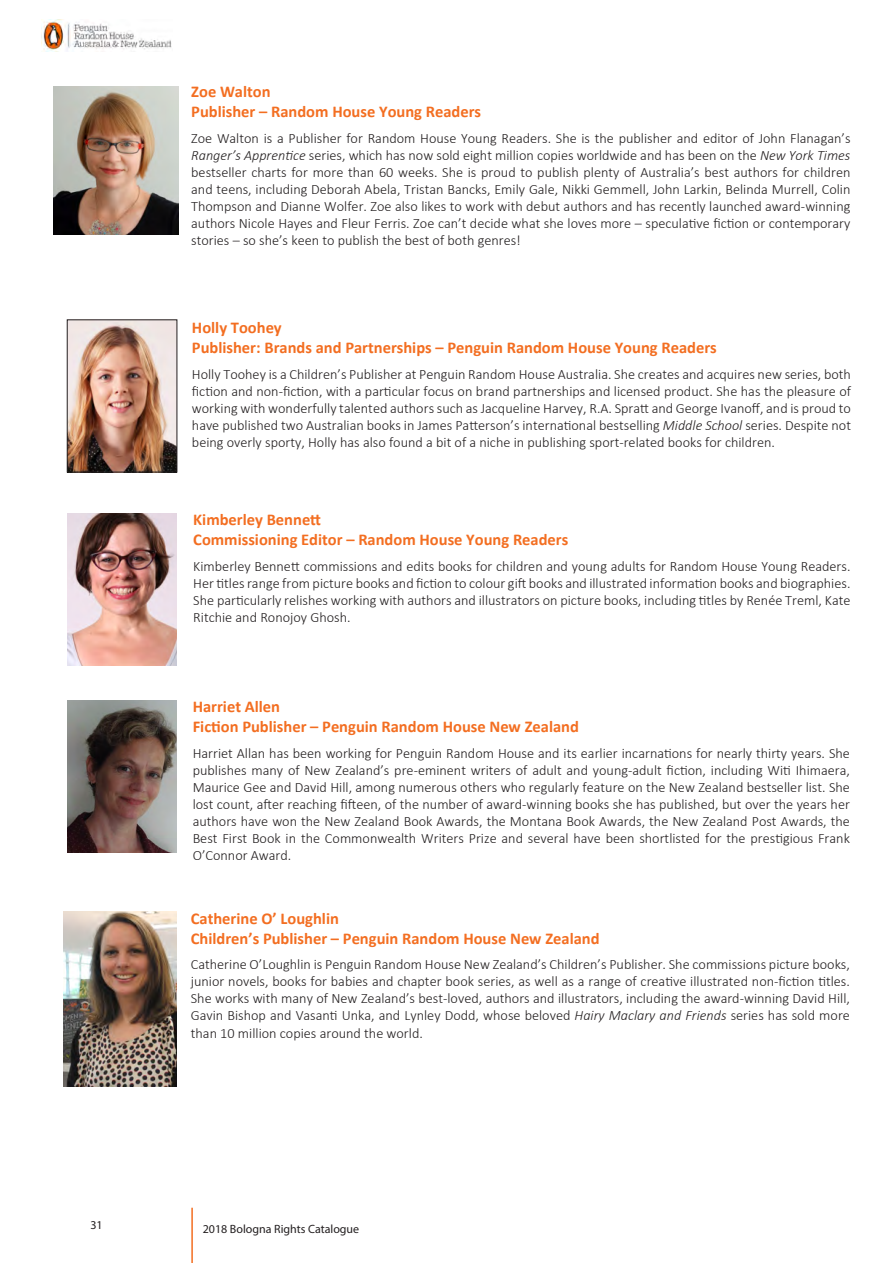
<style>
.page{position:relative;width:893px;height:1263px;background:#fff}
.page>*{position:absolute;margin:0;border:0;box-sizing:border-box;transform-origin:0 0}
.t1{font:700 16.5px "Calibri";color:#f36e21}
.t2{font:300 14.25px/17.1px "Calibri";color:#231f20;text-align:justify}
.t3{font:12px "Myriad Pro";color:#231f20}
.s1{font-style:italic}
</style>
<div class="page">
<img style="left:42px;top:19px;width:130px;height:32px">
<hr style="left:191px;top:1208px;width:2px;height:55px;background:#f36e21">
<img style="left:54px;top:86px;width:124px;height:148px">
<img style="left:69px;top:322px;width:106px;height:148px">
<div style="left:67px;top:320px;width:110px;height:152px;border:1px solid #231f20"></div>
<img style="left:68px;top:513px;width:109px;height:153px">
<img style="left:67px;top:700px;width:109px;height:152px">
<img style="left:63px;top:911px;width:114px;height:175px">
<p class="t1" style="left:191px;top:80px;width:81px">Zoe Walton</p>
<p class="t1" style="left:191px;top:100px;width:291px">Publisher – Random House Young Readers</p>
<p class="t2" style="left:191px;top:129px;width:661px">Zoe Walton is a Publisher for Random House Young Readers. She is the publisher and editor of John Flanagan’s <span class="s1">Ranger’s Apprentice</span> series, which has now sold eight million copies worldwide and has been on the <span class="s1">New York Times </span>bestseller charts for more than 60 weeks. She is proud to publish plenty of Australia’s best authors for children and teens, including Deborah Abela, Tristan Bancks, Emily Gale, Nikki Gemmell, John Larkin, Belinda Murrell, Colin Thompson and Dianne Wolfer. Zoe also likes to work with debut authors and has recently launched award-winning authors Nicole Hayes and Fleur Ferris. Zoe can’t decide what she loves more – speculative fiction or contemporary stories – so she’s keen to publish the best of both genres!</p>
<p class="t1" style="left:192px;top:316px;width:91px">Holly Toohey</p>
<p class="t1" style="left:192px;top:336px;width:526px">Publisher: Brands and Partnerships – Penguin Random House Young Readers</p>
<p class="t2" style="left:192px;top:365px;width:661px">Holly Toohey is a Children’s Publisher at Penguin Random House Australia. She creates and acquires new series, both fiction and non-fiction, with a particular focus on brand partnerships and licensed product. She has the pleasure of working with wonderfully talented authors such as Jacqueline Harvey, R.A. Spratt and George Ivanoff, and is proud to have published two Australian books in James Patterson’s international bestselling <span class="s1">Middle School</span> series. Despite not being overly sporty, Holly has also found a bit of a niche in publishing sport-related books for children.</p>
<p class="t1" style="left:193px;top:508px;width:129px">Kimberley Bennett</p>
<p class="t1" style="left:193px;top:528px;width:377px">Commissioning Editor – Random House Young Readers</p>
<p class="t2" style="left:193px;top:557px;width:659px">Kimberley Bennett commissions and edits books for children and young adults for Random House Young Readers.<br>Her titles range from picture books and fiction to colour gift books and illustrated information books and biographies.<br>She particularly relishes working with authors and illustrators on picture books, including titles by Renée Treml, Kate Ritchie and Ronojoy Ghosh.</p>
<p class="t1" style="left:193px;top:695px;width:89px">Harriet Allen</p>
<p class="t1" style="left:193px;top:715px;width:388px">Fiction Publisher – Penguin Random House New Zealand</p>
<p class="t2" style="left:193px;top:744px;width:659px">Harriet Allan has been working for Penguin Random House and its earlier incarnations for nearly thirty years. She publishes many of New Zealand’s pre-eminent writers of adult and young-adult fiction, including Witi Ihimaera, Maurice Gee and David Hill, among numerous others who regularly feature on the New Zealand bestseller list. She lost count, after reaching fifteen, of the number of award-winning books she has published, but over the years her authors have won the New Zealand Book Awards, the Montana Book Awards, the New Zealand Post Awards, the Best First Book in the Commonwealth Writers Prize and several have been shortlisted for the prestigious Frank O’Connor Award.</p>
<p class="t1" style="left:191px;top:906px;width:150px">Catherine O’ Loughlin</p>
<p class="t1" style="left:191px;top:926px;width:410px">Children’s Publisher – Penguin Random House New Zealand</p>
<p class="t2" style="left:191px;top:956px;width:661px">Catherine O’Loughlin is Penguin Random House New Zealand’s Children’s Publisher. She commissions picture books, junior novels, books for babies and chapter book series, as well as a range of creative illustrated non-fiction titles.<br>She works with many of New Zealand’s best-loved, authors and illustrators, including the award-winning David Hill, Gavin Bishop and Vasanti Unka, and Lynley Dodd, whose beloved <span class="s1">Hairy Maclary and Friends</span> series has sold more than 10 million copies around the world.</p>
<p class="t3" style="left:90px;top:1218px;width:14px">31</p>
<p class="t3" style="left:203px;top:1221px;width:158px">2018 Bologna Rights Catalogue</p>
</div>
